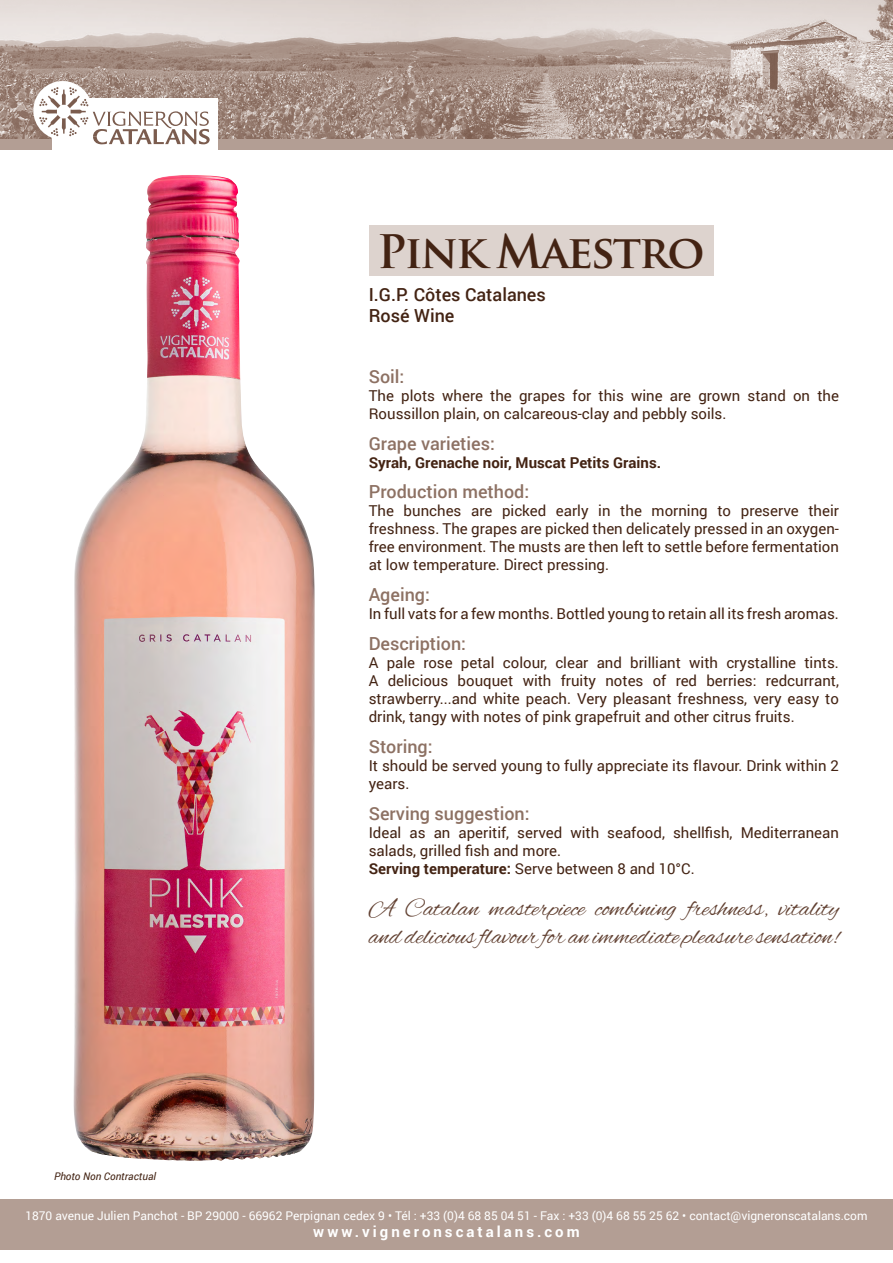
<style>
.page{position:relative;width:893px;height:1263px;background:#fff}
.page>*{position:absolute;margin:0;border:0;box-sizing:border-box;transform-origin:0 0}
.t1{font:700 45px "Trajan Pro";letter-spacing:-.05em;color:#432313}
.t2{font:25.5px/28.5px "Alex Brush";color:#624132}
.t3{font:500 18px "Roboto";color:#8d7163}
.t4{font:500 18px/21px "Roboto";color:#432313}
.t5{font:15px/18px "Roboto";color:#432313}
.t6{font:700 15px "Roboto";color:#432313}
.t7{font:700 15px "Roboto";letter-spacing:.2em;color:#fff}
.t8{font:12px "Roboto";color:#fff}
.t9{font:italic 10.5px "Roboto";color:#432313}
.s1{font-weight:700}
</style>
<div class="page">
<div style="left:0;top:125px;width:893px;height:25px;background:#b39e94"></div>
<img style="left:0;top:0;width:893px;height:138px">
<div style="left:52px;top:99px;width:166px;height:52px;background:#fff"></div>
<div style="left:33px;top:81px;width:59px;height:59px;background:#fff;border-radius:50%"></div>
<svg style="left:39px;top:87px;width:171px;height:57px"></svg>
<div style="left:0;top:1199px;width:893px;height:50px;background:#b39e94"></div>
<img style="left:73px;top:175px;width:242px;height:986px">
<div style="left:369px;top:225px;width:344px;height:51px;background:#ddd3ce"></div>
<h1 class="t1" style="left:377px;top:223px;width:329px">Pink Maestro</h1>
<p class="t4" style="left:369px;top:284px;width:179px">I.G.P. Côtes Catalanes<br>Rosé Wine</p>
<p class="t9" style="left:54px;top:1168px;width:104px">Photo Non Contractual</p>
<p class="t3" style="left:369px;top:364px;width:37px">Soil:</p>
<p class="t5" style="left:369px;top:386px;width:472px">The plots where the grapes for this wine are grown stand on the<br>Roussillon plain, on calcareous-clay and pebbly soils.</p>
<p class="t3" style="left:369px;top:431px;width:128px">Grape varieties:</p>
<p class="t6" style="left:369px;top:452px;width:294px">Syrah, Grenache noir, Muscat Petits Grains.</p>
<p class="t3" style="left:369px;top:479px;width:162px">Production method:</p>
<p class="t5" style="left:369px;top:501px;width:472px;text-align:justify">The bunches are picked early in the morning to preserve their freshness. The grapes are picked then delicately pressed in an oxygen&shy;free environment. The musts are then left to settle before fermentation at low temperature. Direct pressing.</p>
<p class="t3" style="left:369px;top:582px;width:63px">Ageing:</p>
<p class="t5" style="left:369px;top:604px;width:472px">In full vats for a few months. Bottled young to retain all its fresh aromas.</p>
<p class="t3" style="left:369px;top:631px;width:99px">Description:</p>
<p class="t5" style="left:369px;top:653px;width:472px;text-align:justify">A pale rose petal colour, clear and brilliant with crystalline tints.<br>A delicious bouquet with fruity notes of red berries: redcurrant, strawberry...and white peach. Very pleasant freshness, very easy to drink, tangy with notes of pink grapefruit and other citrus fruits.</p>
<p class="t3" style="left:369px;top:734px;width:65px">Storing:</p>
<p class="t5" style="left:369px;top:756px;width:472px">It should be served young to fully appreciate its flavour. Drink within 2 years.</p>
<p class="t3" style="left:369px;top:800px;width:162px">Serving suggestion:</p>
<p class="t5" style="left:369px;top:823px;width:472px">Ideal as an aperitif, served with seafood, shellfish, Mediterranean salads, grilled fish and more.<br><span class="s1">Serving temperature:</span> Serve between 8 and 10°C.</p>
<h2 class="t2" style="left:369px;top:895px;width:472px">A Catalan masterpiece combining freshness, vitality and delicious flavour for an immediate pleasure sensation!</h2>
<p class="t8" style="left:25px;top:1207px;width:844px">1870 avenue Julien Panchot - BP 29000 - 66962 Perpignan cedex 9 • Tél : +33 (0)4 68 85 04 51 - Fax : +33 (0)4 68 55 25 62 • contact@vigneronscatalans.com</p>
<p class="t7" style="left:313px;top:1221px;width:268px">www.vigneronscatalans.com</p>
</div>
